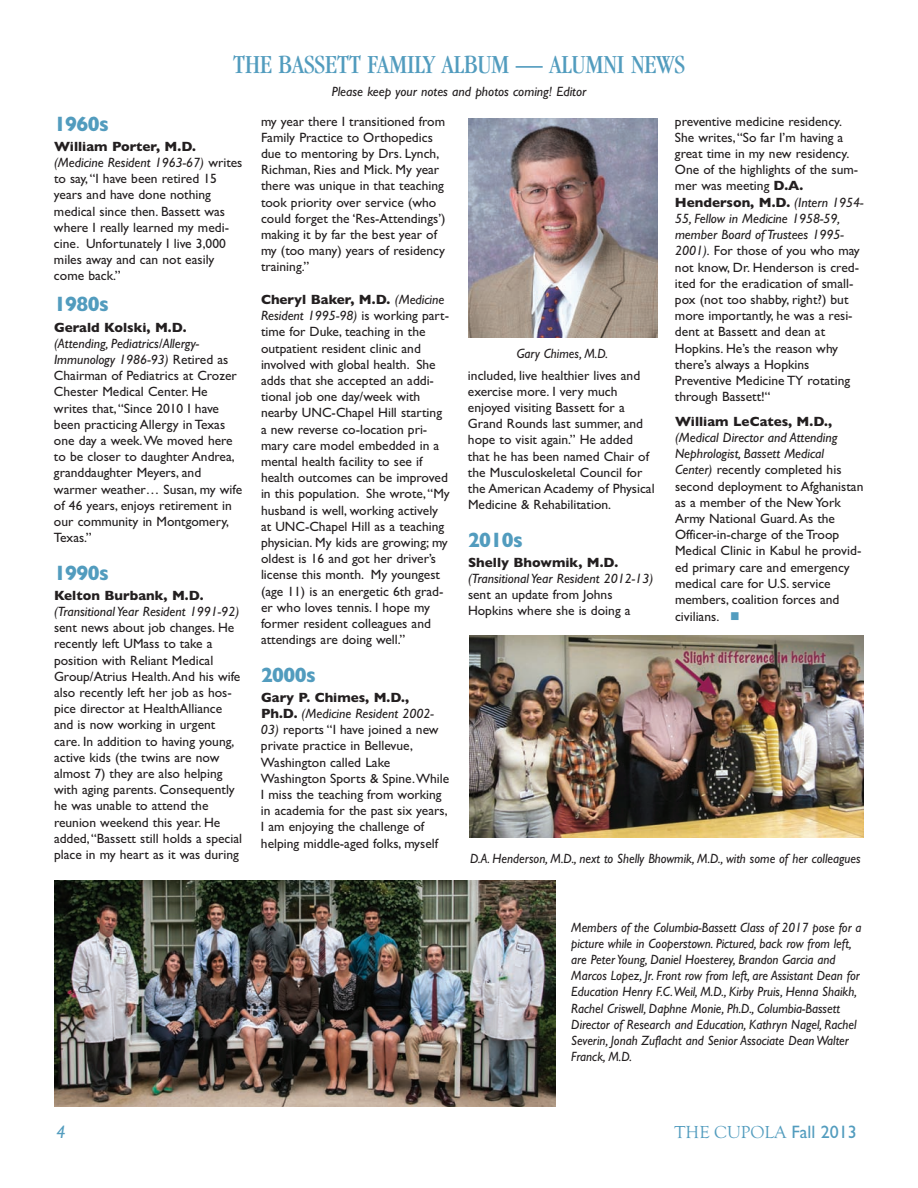
<style>
.page{position:relative;width:918px;height:1188px;background:#fff}
.page>*{position:absolute;margin:0;border:0;box-sizing:border-box;transform-origin:0 0}
.t1{font:condensed 27px "Garamond";color:#529cbe}
.t2{font:700 21px "Gill Sans";letter-spacing:-.03em;color:#529cbe;scale:.95 1}
.t3{font:18px "Goudy Old Style T";color:#529cbe}
.t4{font:italic 18px "Gill Sans";color:#529cbe}
.t5{font:13.5px/16.2px "Gill Sans";color:#231f20}
.t6{font:italic 13.5px/16.2px "Gill Sans";color:#231f20;scale:.95 1}
.t7{font:700 13.5px/16.2px "Gill Sans";color:#231f20}
.t8{font:italic 13.5px "Gill Sans";color:#231f20}
.s1{font-weight:700}
.s2{font-style:italic}
.s3{font-weight:400;font-style:italic}
.s4{color:#529cbe}
.s5{font-family:"Gill Sans"}
</style>
<div class="page">
<img style="left:468px;top:118px;width:190px;height:220px">
<img style="left:469px;top:635px;width:395px;height:202px">
<img style="left:54px;top:880px;width:501px;height:227px">
<h1 class="t1" style="left:233px;top:54px;width:453px">THE BASSETT FAMILY ALBUM — ALUMNI NEWS</h1>
<p class="t8" style="left:332px;top:83px;width:256px">Please keep your notes and photos coming! Editor</p>
<h2 class="t2" style="left:54px;top:111px;width:59px">1960s</h2>
<p class="t5" style="left:54px;top:138px;width:190px"><span class="s1">William Porter, M.D. </span><span class="s2">(Medicine Resident 1963-67)</span> writes to say,“I have been retired 15 years and have done nothing medical since then. Bassett was where I really learned my medi&shy;cine. Unfortunately I live 3,000 miles away and can not easily come back.”</p>
<h2 class="t2" style="left:54px;top:292px;width:59px">1980s</h2>
<p class="t7" style="left:54px;top:319px;width:134px">Gerald Kolski, M.D.</p>
<p class="t5" style="left:54px;top:335px;width:190px"><span class="s2">(Attending, Pediatrics/Allergy-<br>Immunology 1986-93)</span> Retired as<br>Chairman of Pediatrics at Crozer<br>Chester Medical Center. He writes that,“Since 2010 I have been practicing Allergy in Texas one day a week.We moved here to be closer to daughter Andrea, granddaughter Meyers, and warmer weather… Susan, my wife of 46 years, enjoys retirement in our community in Montgomery,<br>Texas.”</p>
<h2 class="t2" style="left:54px;top:560px;width:59px">1990s</h2>
<p class="t7" style="left:54px;top:587px;width:151px">Kelton Burbank, M.D.</p>
<p class="t8" style="left:54px;top:604px;width:187px">(Transitional Year Resident 1991-92)</p>
<p class="t5" style="left:54px;top:620px;width:190px">sent news about job changes. He recently left UMass to take a position with Reliant Medical<br>Group/Atrius Health.And his wife also recently left her job as hos&shy;pice director at HealthAlliance and is now working in urgent care. In addition to having young, active kids (the twins are now almost 7) they are also helping with aging parents. Consequently he was unable to attend the reunion weekend this year. He added,“Bassett still holds a special place in my heart as it was during</p>
<p class="t5" style="left:261px;top:113px;width:186px">my year there I transitioned from<br>Family Practice to Orthopedics due to mentoring by Drs. Lynch,<br>Richman, Ries and Mick. My year there was unique in that teaching took priority over service (who could forget the ‘Res-Attendings’) making it by far the best year of my (too many) years of residency training.”</p>
<p class="t5" style="left:261px;top:291px;width:190px"><span class="s1">Cheryl Baker, M.D.</span> <span class="s2">(Medicine<br>Resident 1995-98)</span> is working part&shy;time for Duke, teaching in the outpatient resident clinic and involved with global health. She adds that she accepted an addi&shy;tional job one day/week with nearby UNC-Chapel Hill starting a new reverse co-location pri&shy;mary care model embedded in a mental health facility to see if health outcomes can be improved in this population. She wrote,“My husband is well, working actively at UNC-Chapel Hill as a teaching physician. My kids are growing; my oldest is 16 and got her driver’s license this month. My youngest (age 11) is an energetic 6th grad&shy;er who loves tennis. I hope my former resident colleagues and attendings are doing well.”</p>
<h2 class="t2" style="left:261px;top:662px;width:59px">2000s</h2>
<p class="t7" style="left:261px;top:689px;width:174px">Gary P. Chimes, M.D.,<br>Ph.D. <span class="s3">(Medicine Resident 2002-</span></p>
<p class="t5" style="left:261px;top:721px;width:190px"><span class="s2">03)</span> reports “I have joined a new private practice in Bellevue,<br>Washington called Lake<br>Washington Sports &amp; Spine.While<br>I miss the teaching from working in academia for the past six years,<br>I am enjoying the challenge of helping middle-aged folks, myself</p>
<p class="t6" style="left:517px;top:345px;width:98px">Gary Chimes, M.D.</p>
<p class="t5" style="left:468px;top:367px;width:188px">included, live healthier lives and exercise more. I very much enjoyed visiting Bassett for a<br>Grand Rounds last summer, and hope to visit again.” He added that he has been named Chair of the Musculoskeletal Council for the American Academy of Physical<br>Medicine &amp; Rehabilitation.</p>
<h2 class="t2" style="left:468px;top:527px;width:59px">2010s</h2>
<p class="t7" style="left:468px;top:554px;width:152px">Shelly Bhowmik, M.D.</p>
<p class="t8" style="left:468px;top:570px;width:187px">(Transitional Year Resident 2012-13)</p>
<p class="t5" style="left:468px;top:586px;width:164px">sent an update from Johns<br>Hopkins where she is doing a</p>
<p class="t5" style="left:675px;top:113px;width:190px">preventive medicine residency.<br>She writes,“So far I’m having a great time in my new residency.<br>One of the highlights of the sum&shy;mer was meeting <span class="s1">D.A.<br>Henderson, M.D.</span> <span class="s2">(Intern 1954-<br>55, Fellow in Medicine 1958-59, member Board of Trustees 1995-<br>2001).</span> For those of you who may not know, Dr. Henderson is cred&shy;ited for the eradication of small&shy;pox (not too shabby, right?) but more importantly, he was a resi&shy;dent at Bassett and dean at<br>Hopkins. He’s the reason why there’s always a Hopkins<br>Preventive Medicine TY rotating through Bassett!“</p>
<p class="t7" style="left:675px;top:413px;width:159px">William LeCates, M.D.,</p>
<p class="t5" style="left:675px;top:429px;width:190px"><span class="s2">(Medical Director and Attending<br>Nephrologist, Bassett Medical<br>Center)</span> recently completed his second deployment to Afghanistan as a member of the New York<br>Army National Guard.As the<br>Officer-in-charge of the Troop<br>Medical Clinic in Kabul he provid&shy;ed primary care and emergency medical care for U.S. service members, coalition forces and civilians. <span class="s4">■</span></p>
<p class="t6" style="left:470px;top:850px;width:413px">D.A. Henderson, M.D., next to Shelly Bhowmik, M.D., with some of her colleagues</p>
<p class="t6" style="left:571px;top:919px;width:307px">Members of the Columbia-Bassett Class of 2017 pose for a picture while in Cooperstown. Pictured, back row from left, are Peter Young, Daniel Hoesterey, Brandon Garcia and Marcos Lopez, Jr. Front row from left, are Assistant Dean for Education Henry F.C.Weil, M.D., Kirby Pruis, Henna Shaikh, Rachel Criswell, Daphne Monie, Ph.D., Columbia-Bassett Director of Research and Education, Kathryn Nagel, Rachel Severin, Jonah Zuflacht and Senior Associate Dean Walter Franck, M.D.</p>
<h3 class="t4" style="left:56px;top:1121px;width:11px">4</h3>
<h3 class="t3" style="left:675px;top:1121px;width:184px">THE CUPOLA <span class="s5">Fall 2013</span></h3>
</div>
